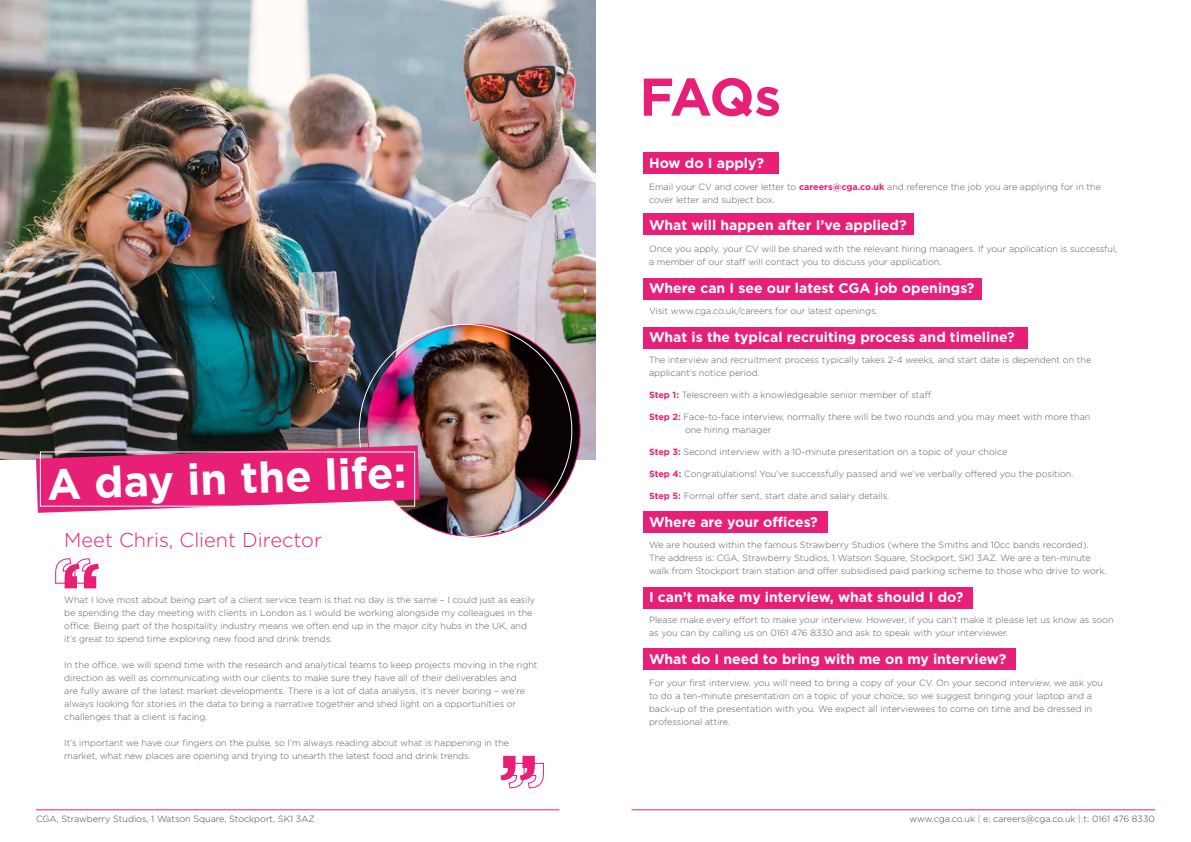
<style>
.page{position:relative;width:1191px;height:842px;background:#fff}
.page>*{position:absolute;margin:0;border:0;box-sizing:border-box;transform-origin:0 0}
.t1{font:700 53px "Gotham";color:#e81f76}
.t2{font:700 43.3px "Gotham";color:#fff}
.t3{font:300 20px "Gotham";color:#e81f76}
.t4{font:700 14px "Gotham";color:#fff}
.t5{font:300 9px/13px "Gotham";color:#58595b}
.t6{font:300 9px "Gotham";color:#414042}
.s1{font-weight:700;color:#e81f76}
.s2{color:#e81f76}
</style>
<div class="page">
<img style="left:0;top:0;width:595px;height:460px">
<img style="left:367px;top:324px;width:213px;height:213px;border-radius:106px">
<svg style="left:55px;top:558px;width:44px;height:30px"></svg>
<svg style="left:500px;top:756px;width:43px;height:32px"></svg>
<svg style="left:36px;top:445px;width:383px;height:68px;background:#db3a7f"></svg>
<hr style="left:36px;top:810px;width:523px;height:1px;background:#e81f76">
<div style="left:40px;top:452px;width:375px;height:54px;border:1px solid #fff"></div>
<div style="left:643px;top:213px;width:270px;height:22px;background:#e81f76"></div>
<div style="left:643px;top:152px;width:135px;height:22px;background:#e81f76"></div>
<div style="left:643px;top:278px;width:338px;height:22px;background:#e81f76"></div>
<div style="left:643px;top:327px;width:384px;height:22px;background:#e81f76"></div>
<div style="left:643px;top:511px;width:184px;height:22px;background:#e81f76"></div>
<div style="left:643px;top:587px;width:329px;height:22px;background:#e81f76"></div>
<div style="left:643px;top:648px;width:372px;height:22px;background:#e81f76"></div>
<hr style="left:631px;top:810px;width:524px;height:1px;background:#e81f76">
<h2 class="t2" style="left:46px;top:456px;width:361px;rotate:-2deg">A day in the life:</h2>
<h3 class="t3" style="left:64px;top:527px;width:259px">Meet Chris, Client Director</h3>
<p class="t5" style="left:64px;top:593px;width:472px">What I love most about being part of a client service team is that no day is the same – I could just as easily be spending the day meeting with clients in London as I would be working alongside my colleagues in the office. Being part of the hospitality industry means we often end up in the major city hubs in the UK, and it’s great to spend time exploring new food and drink trends.</p>
<p class="t5" style="left:64px;top:658px;width:475px">In the office, we will spend time with the research and analytical teams to keep projects moving in the right direction as well as communicating with our clients to make sure they have all of their deliverables and<br>are fully aware of the latest market developments. There is a lot of data analysis, it’s never boring – we’re always looking for stories in the data to bring a narrative together and shed light on a opportunities or challenges that a client is facing.</p>
<p class="t5" style="left:64px;top:736px;width:446px">It’s important we have our fingers on the pulse, so I’m always reading about what is happening in the market, what new places are opening and trying to unearth the latest food and drink trends.</p>
<p class="t6" style="left:36px;top:813px;width:280px">CGA, Strawberry Studios, 1 Watson Square, Stockport, SK1 3AZ</p>
<h1 class="t1" style="left:639px;top:62px;width:143px">FAQs</h1>
<h3 class="t4" style="left:649px;top:154px;width:116px">How do I apply?</h3>
<p class="t5" style="left:649px;top:180px;width:453px">Email your CV and cover letter to <span class="s1">careers@cga.co.uk</span> and reference the job you are applying for in the cover letter and subject box.</p>
<h3 class="t4" style="left:649px;top:216px;width:259px">What will happen after I’ve applied?</h3>
<p class="t5" style="left:649px;top:242px;width:470px">Once you apply, your CV will be shared with the relevant hiring managers. If your application is successful, a member of our staff will contact you to discuss your application.</p>
<h3 class="t4" style="left:649px;top:278px;width:327px">Where can I see our latest CGA job openings?</h3>
<p class="t5" style="left:649px;top:304px;width:230px">Visit www.cga.co.uk/careers for our latest openings.</p>
<h3 class="t4" style="left:649px;top:328px;width:367px">What is the typical recruiting process and timeline?</h3>
<p class="t5" style="left:649px;top:353px;width:444px">The interview and recruitment process typically takes 2-4 weeks, and start date is dependent on the applicant’s notice period.</p>
<p class="t5" style="left:649px;top:388px;width:284px"><span class="s1">Step 1:</span> Telescreen with a knowledgeable senior member of staff</p>
<p class="t5" style="left:685px;top:410px;width:407px;text-indent:-36px"><span class="s1">Step 2:</span> Face-to-face interview, normally there will be two rounds and you may meet with more than one hiring manager</p>
<p class="t5" style="left:649px;top:445px;width:360px"><span class="s1">Step 3:</span> Second interview with a 10-minute presentation on a topic of your choice</p>
<p class="t5" style="left:649px;top:467px;width:426px"><span class="s1">Step 4:</span> Congratulations! You’ve successfully passed and we’ve verbally offered you the position.</p>
<p class="t5" style="left:649px;top:489px;width:242px"><span class="s1">Step 5:</span> Formal offer sent, start date and salary details.</p>
<h3 class="t4" style="left:649px;top:512px;width:170px">Where are your offices?</h3>
<p class="t5" style="left:649px;top:538px;width:459px">We are housed within the famous Strawberry Studios (where the Smiths and 10cc bands recorded).<br>The address is: CGA, Strawberry Studios, 1 Watson Square, Stockport, SK1 3AZ. We are a ten-minute walk from Stockport train station and offer subsidised paid parking scheme to those who drive to work.</p>
<h3 class="t4" style="left:649px;top:588px;width:316px">I can’t make my interview, what should I do?</h3>
<p class="t5" style="left:649px;top:613px;width:466px">Please make every effort to make your interview. However, if you can’t make it please let us know as soon as you can by calling us on 0161 476 8330 and ask to speak with your interviewer.</p>
<h3 class="t4" style="left:649px;top:650px;width:359px">What do I need to bring with me on my interview?</h3>
<p class="t5" style="left:649px;top:676px;width:455px">For your first interview, you will need to bring a copy of your CV. On your second interview, we ask you to do a ten-minute presentation on a topic of your choice, so we suggest bringing your laptop and a back-up of the presentation with you. We expect all interviewees to come on time and be dressed in professional attire.</p>
<p class="t6" style="left:909px;top:813px;width:247px">www.cga.co.uk <span class="s2">|</span> e: careers@cga.co.uk <span class="s2">|</span> t: 0161 476 8330</p>
</div>
